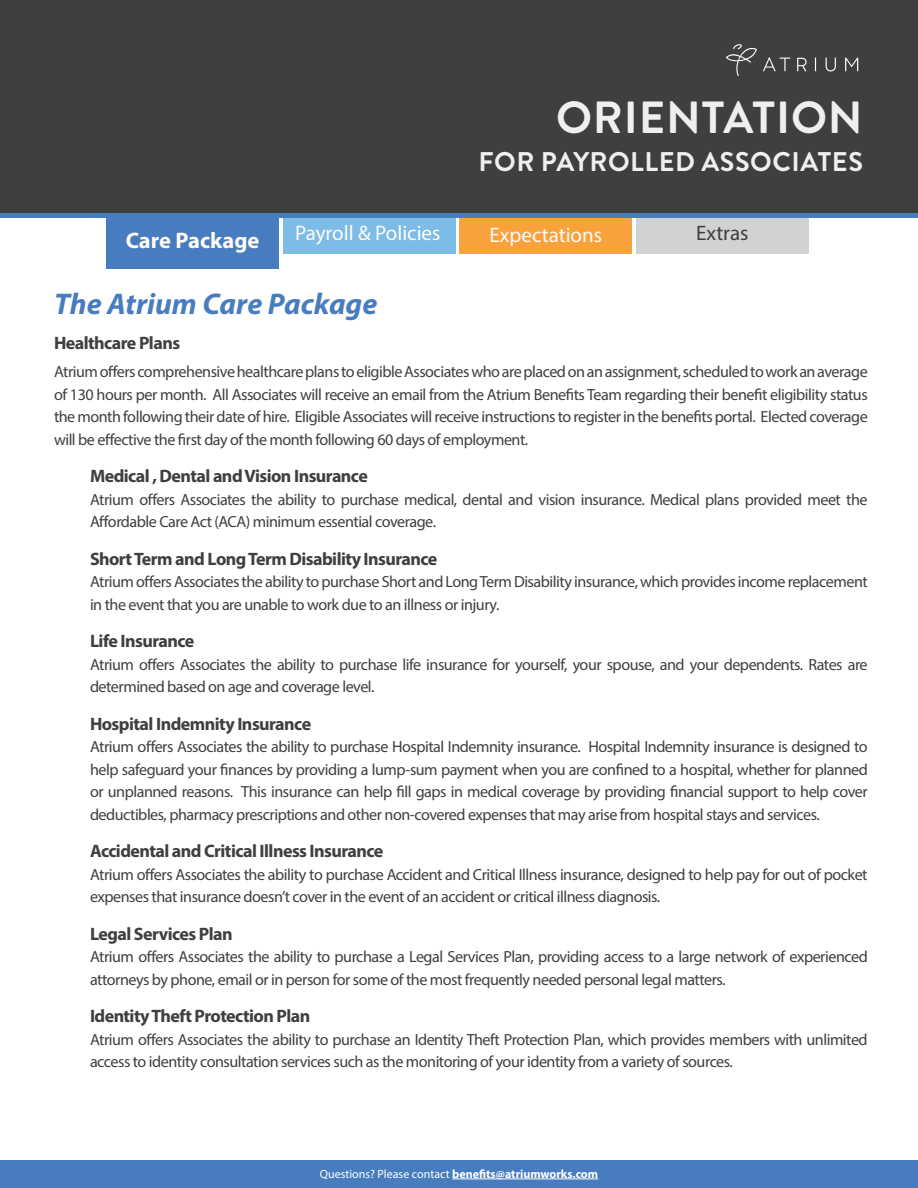
<style>
.page{position:relative;width:918px;height:1188px;background:#fff}
.page>*{position:absolute;margin:0;border:0;box-sizing:border-box;transform-origin:0 0}
.t1{font:700 45px "Brandon Grotesque";letter-spacing:.02em;color:#efefef}
.t2{font:italic 700 30px "Myriad Pro";color:#477cbe}
.t3{font:700 27px "Brandon Grotesque";letter-spacing:.02em;color:#efefef}
.t4{font:700 22.5px "Myriad Pro";color:#fffcf7}
.t5{font:21px "Myriad Pro";color:#fffcf7}
.t6{font:21px "Myriad Pro";color:#3f3f3f}
.t7{font:700 18px "Myriad Pro";letter-spacing:-.03em;color:#3f3f3f}
.t8{font:16.2px/22.5px "Myriad Pro";letter-spacing:-.03em;color:#3f3f3f}
.t9{font:700 12px "Myriad Pro";color:#fff}
.s1{font-weight:400}
</style>
<div class="page">
<div style="left:106px;top:216px;width:173px;height:52px;background:#477cbe"></div>
<div style="left:459px;top:216px;width:173px;height:37px;background:#f9a23b"></div>
<div style="left:636px;top:216px;width:172px;height:37px;background:#d1d2d4"></div>
<div style="left:283px;top:216px;width:173px;height:37px;background:#7dbce7"></div>
<div style="left:0;top:0;width:918px;height:214px;background:#3f3f3f"></div>
<div style="left:0;top:213px;width:918px;height:5px;background:#477cbe"></div>
<svg style="left:726px;top:44px;width:31px;height:32px"></svg>
<svg style="left:797px;top:58px;width:10px;height:13px"></svg>
<svg style="left:763px;top:57px;width:27px;height:14px"></svg>
<svg style="left:815px;top:58px;width:1px;height:13px"></svg>
<svg style="left:826px;top:58px;width:10px;height:13px"></svg>
<svg style="left:845px;top:58px;width:13px;height:13px"></svg>
<div style="left:0;top:1161px;width:918px;height:27px;background:#477cbe"></div>
<hr style="left:452px;top:1179px;width:146px;height:1px;background:#fff">
<h1 class="t1" style="left:556px;top:86px;width:308px">ORIENTATION</h1>
<h3 class="t3" style="left:478px;top:143px;width:386px">FOR PAYROLLED ASSOCIATES</h3>
<h3 class="t4" style="left:126px;top:226px;width:135px">Care Package</h3>
<p class="t5" style="left:295px;top:220px;width:147px">Payroll &amp; Policies</p>
<p class="t5" style="left:490px;top:222px;width:114px">Expectations</p>
<p class="t6" style="left:696px;top:220px;width:54px">Extras</p>
<h2 class="t2" style="left:54px;top:284px;width:325px">The Atrium Care Package</h2>
<p class="t7" style="left:54px;top:331px;width:128px">Healthcare Plans</p>
<p class="t8" style="left:54px;top:360px;width:815px;text-align:justify">Atrium offers comprehensive healthcare plans to eligible Associates who are placed on an assignment, scheduled to work an average of 130 hours per month. All Associates will receive an email from the Atrium Benefits Team regarding their benefit eligibility status the month following their date of hire. Eligible Associates will receive instructions to register in the benefits portal. Elected coverage will be effective the first day of the month following 60 days of employment.</p>
<p class="t7" style="left:90px;top:464px;width:279px">Medical , Dental and Vision Insurance</p>
<p class="t8" style="left:90px;top:488px;width:779px">Atrium offers Associates the ability to purchase medical, dental and vision insurance. Medical plans provided meet the<br>Affordable Care Act (ACA) minimum essential coverage.</p>
<p class="t7" style="left:90px;top:547px;width:349px">Short Term and Long Term Disability Insurance</p>
<p class="t8" style="left:90px;top:570px;width:779px">Atrium offers Associates the ability to purchase Short and Long Term Disability insurance, which provides income replacement in the event that you are unable to work due to an illness or injury.</p>
<p class="t7" style="left:90px;top:629px;width:106px">Life Insurance</p>
<p class="t8" style="left:90px;top:653px;width:779px">Atrium offers Associates the ability to purchase life insurance for yourself, your spouse, and your dependents. Rates are determined based on age and coverage level.</p>
<p class="t7" style="left:90px;top:712px;width:223px">Hospital Indemnity Insurance</p>
<p class="t8" style="left:90px;top:735px;width:779px;text-align:justify">Atrium offers Associates the ability to purchase Hospital Indemnity insurance. Hospital Indemnity insurance is designed to help safeguard your finances by providing a lump-sum payment when you are confined to a hospital, whether for planned or unplanned reasons. This insurance can help fill gaps in medical coverage by providing financial support to help cover deductibles, pharmacy prescriptions and other non-covered expenses that may arise from hospital stays and services.</p>
<p class="t7" style="left:90px;top:839px;width:295px">Accidental and Critical Illness Insurance</p>
<p class="t8" style="left:90px;top:863px;width:779px">Atrium offers Associates the ability to purchase Accident and Critical Illness insurance, designed to help pay for out of pocket expenses that insurance doesn’t cover in the event of an accident or critical illness diagnosis.</p>
<p class="t7" style="left:90px;top:922px;width:144px">Legal Services Plan</p>
<p class="t8" style="left:90px;top:945px;width:779px">Atrium offers Associates the ability to purchase a Legal Services Plan, providing access to a large network of experienced attorneys by phone, email or in person for some of the most frequently needed personal legal matters.</p>
<p class="t7" style="left:90px;top:1004px;width:222px">Identity Theft Protection Plan</p>
<p class="t8" style="left:90px;top:1028px;width:779px">Atrium offers Associates the ability to purchase an Identity Theft Protection Plan, which provides members with unlimited access to identity consultation services such as the monitoring of your identity from a variety of sources.</p>
<p class="t9" style="left:320px;top:1166px;width:280px"><span class="s1">Questions? Please contact</span> benefits@atriumworks.com</p>
</div>
